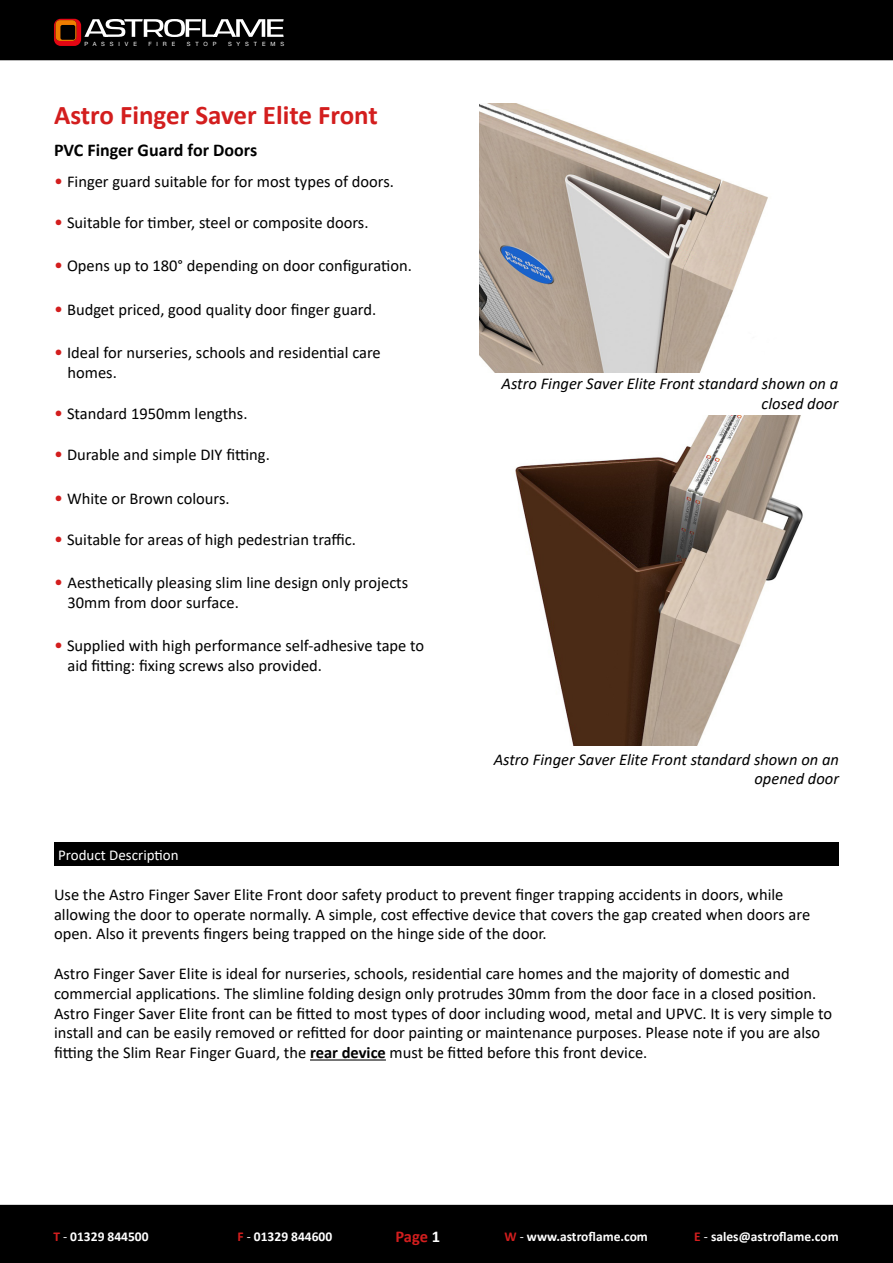
<style>
.page{position:relative;width:893px;height:1263px;background:#fff}
.page>*{position:absolute;margin:0;border:0;box-sizing:border-box;transform-origin:0 0}
.t1{font:700 27px "Calibri";color:#d31e1e}
.t2{font:700 18px "Calibri";color:#000}
.t3{font:16.5px/19.8px "Calibri";color:#000}
.t4{font:italic 16.5px/19.8px "Calibri";color:#000;text-align:right}
.t5{font:700 16.5px "Calibri";color:#d31e1e}
.t6{font:15px "Calibri";color:#fff}
.t7{font:700 13.5px "Calibri";color:#fff}
.t8{font:5.85px "Helvetica Neue";letter-spacing:.84em;color:#fff}
.s1{font-size:18px;color:#d31e1e}
.s2{font-weight:700}
.s3{color:#d31e1e}
.s4{font-weight:400}
.s5{color:#fff}
</style>
<div class="page">
<div style="left:0;top:0;width:893px;height:60px;background:#000"></div>
<div style="left:0;top:1205px;width:893px;height:58px;background:#000"></div>
<svg style="left:54px;top:19px;width:230px;height:27px"></svg>
<hr style="left:310px;top:1059px;width:76px;height:1px;background:#000">
<img style="left:479px;top:103px;width:289px;height:269px">
<div style="left:54px;top:842px;width:785px;height:23px;background:#000"></div>
<img style="left:515px;top:415px;width:288px;height:331px">
<p class="t8" style="left:84px;top:40px;width:54px">PASSIVE</p>
<p class="t8" style="left:148px;top:40px;width:28px">FIRE</p>
<p class="t8" style="left:187px;top:40px;width:31px">STOP</p>
<p class="t8" style="left:228px;top:40px;width:58px">SYSTEMS</p>
<h1 class="t1" style="left:54px;top:96px;width:325px">Astro Finger Saver Elite Front</h1>
<p class="t2" style="left:54px;top:137px;width:205px">PVC Finger Guard for Doors</p>
<p class="t3" style="left:54px;top:171px;width:342px"><span class="s1">•</span> Finger guard suitable for for most types of doors.</p>
<p class="t3" style="left:54px;top:212px;width:316px"><span class="s1">•</span> Suitable for timber, steel or composite doors.</p>
<p class="t3" style="left:54px;top:256px;width:359px"><span class="s1">•</span> Opens up to 180° depending on door configuration.</p>
<p class="t3" style="left:54px;top:299px;width:324px"><span class="s1">•</span> Budget priced, good quality door finger guard.</p>
<p class="t3" style="left:67px;top:342px;width:315px;text-indent:-13px"><span class="s1">•</span> Ideal for nurseries, schools and residential care homes.</p>
<p class="t3" style="left:54px;top:403px;width:195px"><span class="s1">•</span> Standard 1950mm lengths.</p>
<p class="t3" style="left:54px;top:445px;width:217px"><span class="s1">•</span> Durable and simple DIY fitting.</p>
<p class="t3" style="left:54px;top:488px;width:177px"><span class="s1">•</span> White or Brown colours.</p>
<p class="t3" style="left:54px;top:529px;width:304px"><span class="s1">•</span> Suitable for areas of high pedestrian traffic.</p>
<p class="t3" style="left:68px;top:572px;width:342px;text-indent:-14px"><span class="s1">•</span> Aesthetically pleasing slim line design only projects<br>30mm from door surface.</p>
<p class="t3" style="left:67px;top:635px;width:358px;text-indent:-13px"><span class="s1">•</span> Supplied with high performance self-adhesive tape to aid fitting: fixing screws also provided.</p>
<p class="t6" style="left:58px;top:845px;width:122px">Product Description</p>
<p class="t4" style="left:501px;top:373px;width:338px">Astro Finger Saver Elite Front standard shown on a closed door</p>
<p class="t4" style="left:494px;top:748px;width:347px">Astro Finger Saver Elite Front standard shown on an opened door</p>
<p class="t3" style="left:54px;top:884px;width:758px">Use the Astro Finger Saver Elite Front door safety product to prevent finger trapping accidents in doors, while allowing the door to operate normally. A simple, cost effective device that covers the gap created when doors are open. Also it prevents fingers being trapped on the hinge side of the door.</p>
<p class="t3" style="left:54px;top:963px;width:780px">Astro Finger Saver Elite is ideal for nurseries, schools, residential care homes and the majority of domestic and commercial applications. The slimline folding design only protrudes 30mm from the door face in a closed position.<br>Astro Finger Saver Elite front can be fitted to most types of door including wood, metal and UPVC. It is very simple to install and can be easily removed or refitted for door painting or maintenance purposes. Please note if you are also fitting the Slim Rear Finger Guard, the <span class="s2">rear device</span> must be fitted before this front device.</p>
<p class="t7" style="left:53px;top:1227px;width:97px"><span class="s3">T</span> <span class="s4">-</span> 01329 844500</p>
<p class="t7" style="left:238px;top:1227px;width:96px"><span class="s3">F</span> <span class="s4">-</span> 01329 844600</p>
<p class="t5" style="left:395px;top:1225px;width:46px">Page <span class="s5">1</span></p>
<p class="t7" style="left:504px;top:1227px;width:145px"><span class="s3">W</span> <span class="s4">-</span> www.astroflame.com</p>
<p class="t7" style="left:694px;top:1227px;width:146px"><span class="s3">E</span> <span class="s4">-</span> sales@astroflame.com</p>
</div>
